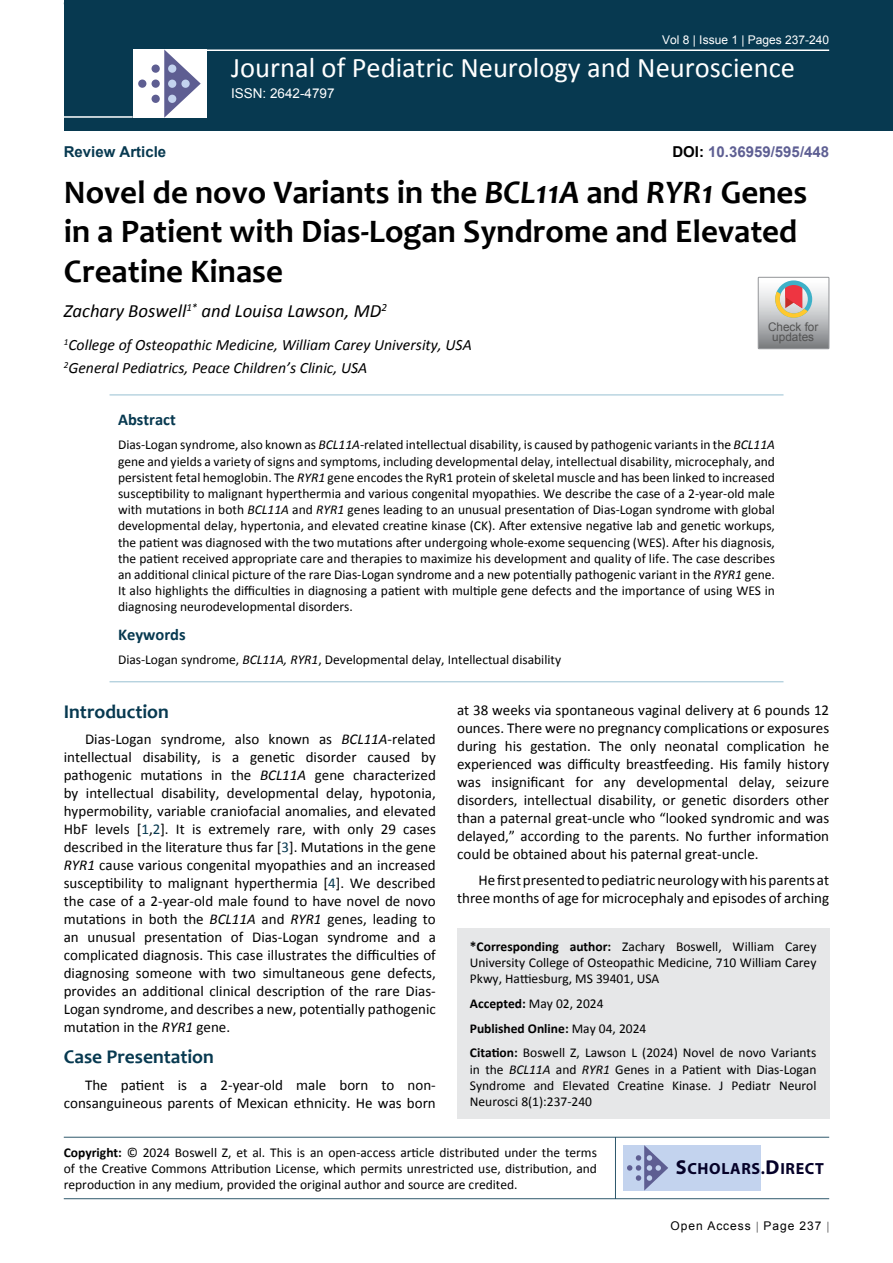
<style>
.page{position:relative;width:893px;height:1263px;background:#fff}
.page>*{position:absolute;margin:0;border:0;box-sizing:border-box;transform-origin:0 0}
.t1{font:700 33px/39.6px "Candara";color:#000}
.t2{font:28.5px "Calibri";color:#fff}
.t3{font:700 19.5px "Candara";color:#073950}
.t4{font:italic 18.75px "Calibri";color:#000}
.t5{font:700 16.5px "Calibri";color:#073950}
.t6{font:700 16.2px "Myriad Pro";letter-spacing:.04em;color:#050128}
.t7{font:italic 15.75px/23.1px "Calibri";color:#000}
.t8{font:15px/18px "Calibri";color:#000;text-align:justify}
.t9{font:700 15px "Arial";color:#5e5f93}
.t10{font:700 15px "Arial";color:#073950}
.t11{font:13.5px/16.2px "Calibri";color:#000;text-align:justify}
.t12{font:13.5px "Arial";color:#fff}
.t13{font:12px "Arial";color:#fff}
.t14{font:12px "Arial";letter-spacing:.08em;color:#000}
.t15{font:11.85px/10.2px "Arial";color:#535353;text-align:center}
.s1{color:#000}
.s2{font-style:italic}
.s3{color:#073950}
.s4{font-weight:700}
.s5{font-size:20.25px}
</style>
<div class="page">
<div style="left:64px;top:0;width:829px;height:131px;background:#073950"></div>
<hr style="left:64px;top:1137px;width:765px;height:1px;background:#073950">
<hr style="left:64px;top:1198px;width:765px;height:1px;background:#073950">
<hr style="left:615px;top:1137px;width:1px;height:62px;background:#073950">
<hr style="left:204px;top:49px;width:625px;height:2px;background:#fff">
<hr style="left:64px;top:116px;width:69px;height:2px;background:#fff">
<div style="left:133px;top:49px;width:74px;height:69px;background:#fff"></div>
<svg style="left:164px;top:49px;width:37px;height:69px"></svg>
<div style="left:152px;top:65px;width:8px;height:8px;background:#5e5e92;border-radius:50%"></div>
<div style="left:138px;top:80px;width:8px;height:8px;background:#5e5e92;border-radius:50%"></div>
<div style="left:152px;top:80px;width:8px;height:8px;background:#5e5e92;border-radius:50%"></div>
<div style="left:168px;top:80px;width:8px;height:8px;background:#c3d3ee;border-radius:50%"></div>
<div style="left:181px;top:80px;width:9px;height:8px;background:#c3d3ee;border-radius:50%"></div>
<div style="left:168px;top:95px;width:8px;height:8px;background:#c3d3ee;border-radius:50%"></div>
<div style="left:168px;top:65px;width:8px;height:8px;background:#c3d3ee;border-radius:50%"></div>
<div style="left:152px;top:95px;width:8px;height:8px;background:#5e5e92;border-radius:50%"></div>
<div style="left:457px;top:928px;width:372px;height:191px;background:#e6e7e8"></div>
<div style="left:623px;top:1145px;width:138px;height:45px;background:#c3d3ee"></div>
<svg style="left:627px;top:1145px;width:41px;height:45px"></svg>
<svg style="left:758px;top:277px;width:71px;height:72px;background:#bdb6b3"></svg>
<hr style="left:110px;top:394px;width:673px;height:1px;background:#98c0d2">
<hr style="left:110px;top:681px;width:673px;height:1px;background:#98c0d2">
<p class="t13" style="left:662px;top:32px;width:169px">Vol 8 | Issue 1 | Pages 237-240</p>
<h2 class="t2" style="left:231px;top:50px;width:565px">Journal of Pediatric Neurology and Neuroscience</h2>
<p class="t10" style="left:64px;top:142px;width:104px">Review Article</p>
<p class="t12" style="left:231px;top:84px;width:105px">ISSN: 2642-4797</p>
<p class="t9" style="left:672px;top:142px;width:158px"><span class="s1">DOI:</span> 10.36959/595/448</p>
<h1 class="t1" style="left:64px;top:172px;width:745px">Novel de novo Variants in the <span class="s2">BCL11A</span> and <span class="s2">RYR1</span> Genes in a Patient with Dias-Logan Syndrome and Elevated<br>Creatine Kinase</h1>
<h3 class="t4" style="left:64px;top:298px;width:325px">Zachary Boswell<sup>1*</sup> and Louisa Lawson, MD<sup>2</sup></h3>
<p class="t7" style="left:64px;top:333px;width:409px"><sup>1</sup>College of Osteopathic Medicine, William Carey University, USA<br><sup>2</sup>General Pediatrics, Peace Children’s Clinic, USA</p>
<p class="t15" style="left:768px;top:321px;width:52px">Check for updates</p>
<p class="t5" style="left:118px;top:409px;width:59px">Abstract</p>
<p class="t11" style="left:118px;top:437px;width:658px">Dias-Logan syndrome, also known as <span class="s2">BCL11A-</span>related intellectual disability, is caused by pathogenic variants in the <span class="s2">BCL11A </span>gene and yields a variety of signs and symptoms, including developmental delay, intellectual disability, microcephaly, and persistent fetal hemoglobin. The <span class="s2">RYR1</span> gene encodes the RyR1 protein of skeletal muscle and has been linked to increased susceptibility to malignant hyperthermia and various congenital myopathies. We describe the case of a 2-year-old male with mutations in both <span class="s2">BCL11A</span> and <span class="s2">RYR1</span> genes leading to an unusual presentation of Dias-Logan syndrome with global developmental delay, hypertonia, and elevated creatine kinase (CK). After extensive negative lab and genetic workups, the patient was diagnosed with the two mutations after undergoing whole-exome sequencing (WES). After his diagnosis, the patient received appropriate care and therapies to maximize his development and quality of life. The case describes an additional clinical picture of the rare Dias-Logan syndrome and a new potentially pathogenic variant in the <span class="s2">RYR1</span> gene.<br>It also highlights the difficulties in diagnosing a patient with multiple gene defects and the importance of using WES in diagnosing neurodevelopmental disorders.</p>
<p class="t5" style="left:118px;top:624px;width:69px">Keywords</p>
<p class="t11" style="left:118px;top:652px;width:445px">Dias-Logan syndrome, <span class="s2">BCL11A, RYR1</span>, Developmental delay, Intellectual disability</p>
<p class="t8" style="left:457px;top:701px;width:374px">at 38 weeks via spontaneous vaginal delivery at 6 pounds 12 ounces. There were no pregnancy complications or exposures during his gestation. The only neonatal complication he experienced was difficulty breastfeeding. His family history was insignificant for any developmental delay, seizure disorders, intellectual disability, or genetic disorders other than a paternal great-uncle who “looked syndromic and was delayed,” according to the parents. No further information could be obtained about his paternal great-uncle.</p>
<p class="t8" style="left:457px;top:871px;width:374px;text-align:right">He first presented to pediatric neurology with his parents at three months of age for microcephaly and episodes of arching</p>
<h3 class="t3" style="left:64px;top:699px;width:107px">Introduction</h3>
<p class="t8" style="left:64px;top:730px;width:374px;text-indent:21px">Dias-Logan syndrome, also known as <span class="s2">BCL11A</span>-related intellectual disability, is a genetic disorder caused by pathogenic mutations in the <span class="s2">BCL11A</span> gene characterized by intellectual disability, developmental delay, hypotonia, hypermobility, variable craniofacial anomalies, and elevated HbF levels [<span class="s3">1</span>,<span class="s3">2</span>]. It is extremely rare, with only 29 cases described in the literature thus far [<span class="s3">3</span>]. Mutations in the gene <span class="s2">RYR1</span> cause various congenital myopathies and an increased susceptibility to malignant hyperthermia [<span class="s3">4</span>]. We described the case of a 2-year-old male found to have novel de novo mutations in both the <span class="s2">BCL11A</span> and <span class="s2">RYR1</span> genes, leading to an unusual presentation of Dias-Logan syndrome and a complicated diagnosis. This case illustrates the difficulties of diagnosing someone with two simultaneous gene defects, provides an additional clinical description of the rare Dias-Logan syndrome, and describes a new, potentially pathogenic mutation in the <span class="s2">RYR1</span> gene.</p>
<h3 class="t3" style="left:64px;top:1044px;width:152px">Case Presentation</h3>
<p class="t8" style="left:64px;top:1076px;width:374px;text-align:right">The patient is a 2-year-old male born to non&shy;consanguineous parents of Mexican ethnicity. He was born</p>
<p class="t11" style="left:470px;top:938px;width:348px"><span class="s4">*Corresponding author:</span> Zachary Boswell, William Carey University College of Osteopathic Medicine, 710 William Carey Pkwy, Hattiesburg, MS 39401, USA</p>
<p class="t11" style="left:470px;top:991px;width:348px;line-height:24.8px;text-align:left"><span class="s4">Accepted:</span> May 02, 2024<br><span class="s4">Published Online:</span> May 04, 2024<br><span class="s4">Citation:</span> Boswell Z, Lawson L (2024) Novel de novo Variants</p>
<p class="t11" style="left:470px;top:1061px;width:348px">in the <span class="s2">BCL11A</span> and <span class="s2">RYR1</span> Genes in a Patient with Dias-Logan Syndrome and Elevated Creatine Kinase. J Pediatr Neurol Neurosci 8(1):237-240</p>
<p class="t11" style="left:64px;top:1144px;width:535px"><span class="s4">Copyright:</span> © 2024 Boswell Z, et al. This is an open-access article distributed under the terms of the Creative Commons Attribution License, which permits unrestricted use, distribution, and reproduction in any medium, provided the original author and source are credited.</p>
<p class="t6" style="left:676px;top:1158px;width:150px"><span class="s5">S</span>CHOLARS.<span class="s5">D</span>IRECT</p>
<p class="t14" style="left:670px;top:1218px;width:152px">Open Access Page 237</p>
</div>
